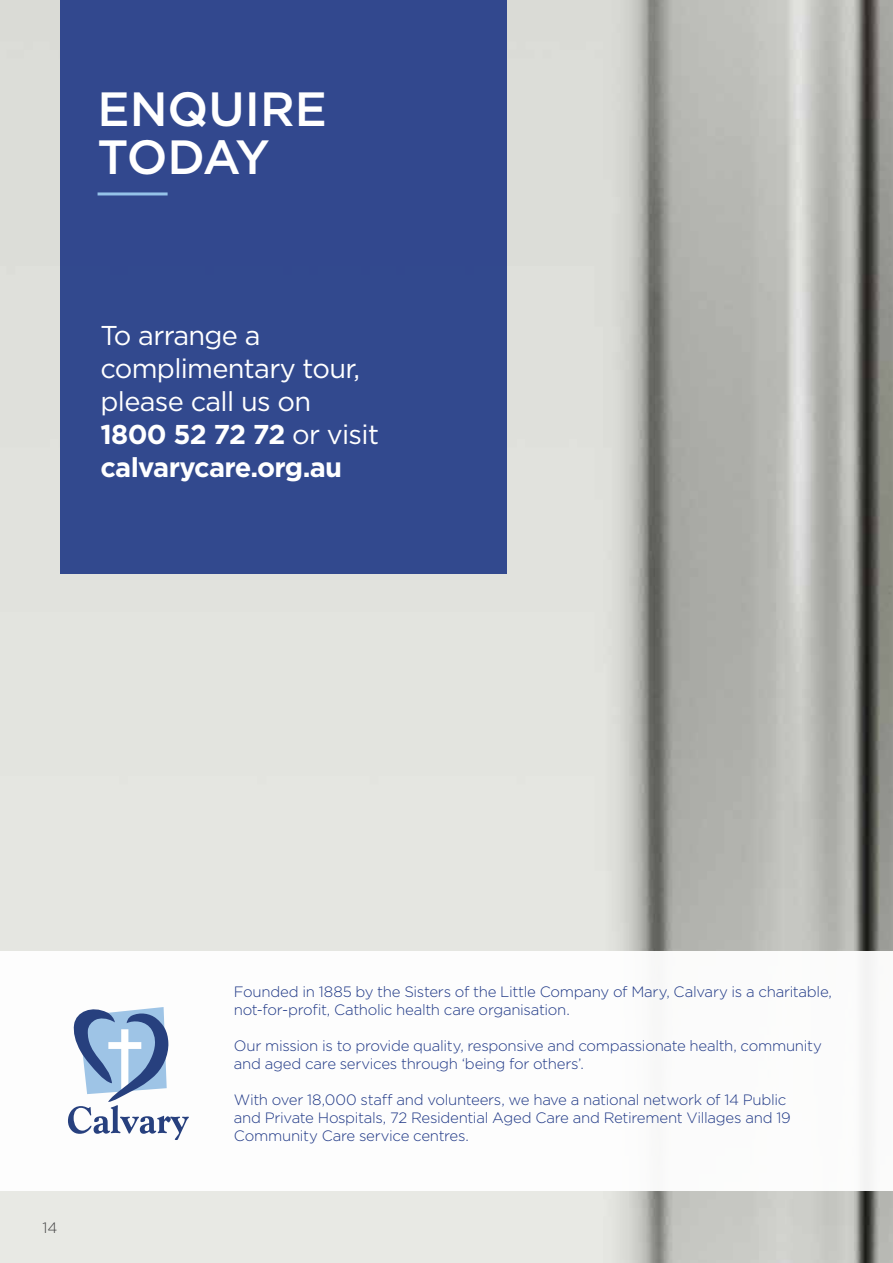
<style>
.page{position:relative;width:893px;height:1263px;background:#fff}
.page>*{position:absolute;margin:0;border:0;box-sizing:border-box;transform-origin:0 0}
.t1{font:500 48px/48px "Gotham";color:#fff}
.t2{font:27.15px/32.8px "Gotham";letter-spacing:-.025em;color:#fff}
.t3{font:300 15px/18px "Gotham";letter-spacing:-.02em;color:#1f3886}
.t4{font:300 15px "Gotham";color:#414142}
.s1{font-weight:700}
</style>
<div class="page">
<img style="left:0;top:0;width:893px;height:1263px">
<div style="left:60px;top:0;width:446px;height:573px;background:#32498e"></div>
<hr style="left:98px;top:192px;width:70px;height:3px;background:#95c3e9">
<div style="left:0;top:951px;width:893px;height:240px;background:#fff"></div>
<svg style="left:68px;top:1007px;width:121px;height:133px"></svg>
<h1 class="t1" style="left:98px;top:85px;width:231px">ENQUIRE<br>TODAY</h1>
<h2 class="t2" style="left:100px;top:319px;width:280px">To arrange a complimentary tour, please call us on<br><span class="s1">1800 52 72 72</span> or visit <span class="s1">calvarycare.org.au</span></h2>
<p class="t4" style="left:43px;top:1218px;width:16px">14</p>
<p class="t3" style="left:234px;top:983px;width:600px">Founded in 1885 by the Sisters of the Little Company of Mary, Calvary is a charitable, not-for-profit, Catholic health care organisation.</p>
<p class="t3" style="left:234px;top:1037px;width:589px">Our mission is to provide quality, responsive and compassionate health, community and aged care services through ‘being for others’.</p>
<p class="t3" style="left:234px;top:1091px;width:558px">With over 18,000 staff and volunteers, we have a national network of 14 Public and Private Hospitals, 72 Residential Aged Care and Retirement Villages and 19<br>Community Care service centres.</p>
</div>
